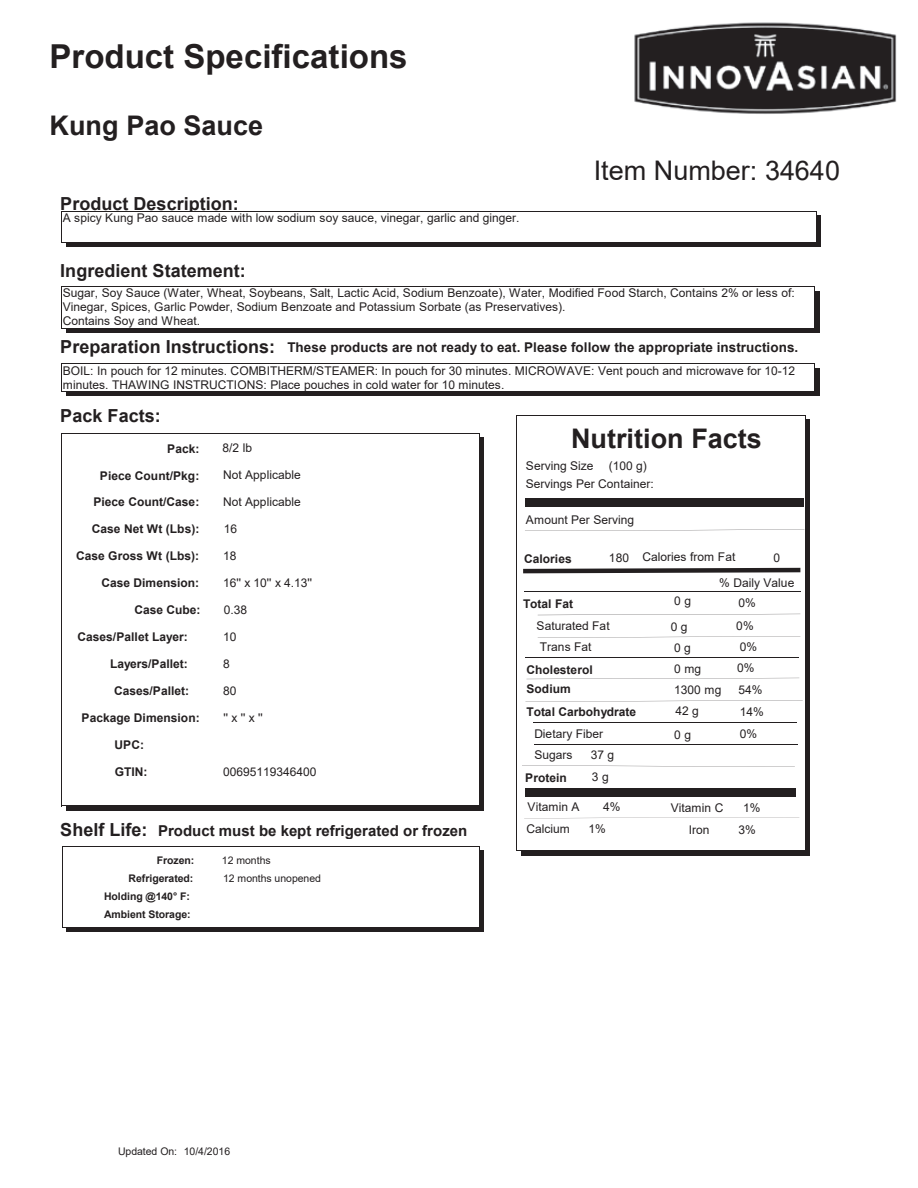
<style>
.page{position:relative;width:918px;height:1188px;background:#fff}
.page>*{position:absolute;margin:0;border:0;box-sizing:border-box;transform-origin:0 0}
.t1{font:700 33px "Arial";color:#231f20}
.t2{font:700 27px "Arial";color:#231f20}
.t3{font:27px "Arial";color:#231f20}
.t4{font:700 18px "Arial";color:#231f20}
.t5{font:700 15px "Arial";color:#231f20}
.t6{font:700 13.5px "Arial";letter-spacing:.005em;color:#231f20}
.t7{font:12px/13.8px "Arial";color:#231f20}
.t8{font:700 12px "Arial";color:#231f20}
.t9{font:700 10.5px "Arial";letter-spacing:-.005em;color:#231f20}
.t10{font:10.5px "Arial";color:#231f20}
</style>
<div class="page">
<hr style="left:62px;top:286px;width:753px;height:1px;background:#231f20">
<hr style="left:815px;top:286px;width:1px;height:42px;background:#231f20">
<hr style="left:62px;top:328px;width:753px;height:1px;background:#231f20">
<hr style="left:62px;top:286px;width:1px;height:42px;background:#231f20">
<hr style="left:66px;top:328px;width:753px;height:2px;background:#231f20">
<hr style="left:66px;top:330px;width:753px;height:2px;background:#231f20">
<hr style="left:817px;top:291px;width:2px;height:37px;background:#231f20">
<hr style="left:815px;top:291px;width:2px;height:37px;background:#231f20">
<hr style="left:62px;top:211px;width:754px;height:1px;background:#231f20">
<hr style="left:816px;top:211px;width:1px;height:32px;background:#231f20">
<hr style="left:62px;top:243px;width:754px;height:1px;background:#231f20">
<hr style="left:62px;top:211px;width:1px;height:32px;background:#231f20">
<hr style="left:66px;top:243px;width:754px;height:2px;background:#231f20">
<hr style="left:66px;top:245px;width:754px;height:2px;background:#231f20">
<hr style="left:818px;top:216px;width:2px;height:27px;background:#231f20">
<hr style="left:816px;top:216px;width:2px;height:27px;background:#231f20">
<hr style="left:62px;top:364px;width:753px;height:1px;background:#231f20">
<hr style="left:66px;top:391px;width:753px;height:3px;background:#231f20">
<hr style="left:66px;top:394px;width:753px;height:2px;background:#231f20">
<svg style="left:817px;top:368px;width:2px;height:23px"></svg>
<hr style="left:815px;top:368px;width:2px;height:24px;background:#231f20">
<hr style="left:62px;top:846px;width:418px;height:1px;background:#231f20">
<hr style="left:480px;top:846px;width:1px;height:81px;background:#231f20">
<hr style="left:62px;top:927px;width:418px;height:1px;background:#231f20">
<hr style="left:62px;top:846px;width:1px;height:81px;background:#231f20">
<hr style="left:66px;top:927px;width:418px;height:2px;background:#231f20">
<hr style="left:66px;top:929px;width:418px;height:3px;background:#231f20">
<hr style="left:482px;top:851px;width:2px;height:76px;background:#231f20">
<hr style="left:480px;top:851px;width:2px;height:76px;background:#231f20">
<hr style="left:62px;top:433px;width:417px;height:1px;background:#231f20">
<hr style="left:479px;top:433px;width:1px;height:373px;background:#231f20">
<hr style="left:62px;top:806px;width:417px;height:1px;background:#231f20">
<hr style="left:62px;top:433px;width:1px;height:373px;background:#231f20">
<hr style="left:66px;top:806px;width:417px;height:2px;background:#231f20">
<hr style="left:66px;top:808px;width:417px;height:2px;background:#231f20">
<hr style="left:481px;top:437px;width:2px;height:369px;background:#231f20">
<hr style="left:479px;top:437px;width:2px;height:369px;background:#231f20">
<hr style="left:516px;top:415px;width:289px;height:1px;background:#231f20">
<hr style="left:805px;top:415px;width:1px;height:436px;background:#231f20">
<hr style="left:516px;top:851px;width:289px;height:1px;background:#231f20">
<hr style="left:516px;top:415px;width:1px;height:436px;background:#231f20">
<hr style="left:521px;top:851px;width:289px;height:2px;background:#231f20">
<hr style="left:521px;top:853px;width:289px;height:2px;background:#231f20">
<hr style="left:807px;top:420px;width:3px;height:431px;background:#231f20">
<hr style="left:805px;top:420px;width:2px;height:431px;background:#231f20">
<div style="left:525px;top:498px;width:278px;height:9px;background:#231f20"></div>
<svg style="left:525px;top:529px;width:280px;height:2px"></svg>
<svg style="left:523px;top:568px;width:277px;height:5px"></svg>
<hr style="left:524px;top:591px;width:276px;height:1px;background:#231f20">
<svg style="left:538px;top:614px;width:262px;height:1px"></svg>
<hr style="left:525px;top:658px;width:274px;height:1px;background:#231f20">
<svg style="left:527px;top:678px;width:272px;height:1px"></svg>
<svg style="left:525px;top:700px;width:278px;height:2px"></svg>
<hr style="left:533px;top:723px;width:264px;height:1px;background:#231f20">
<hr style="left:534px;top:744px;width:264px;height:1px;background:#231f20">
<svg style="left:522px;top:765px;width:273px;height:2px"></svg>
<div style="left:525px;top:788px;width:271px;height:9px;background:#231f20"></div>
<svg style="left:576px;top:817px;width:223px;height:1px"></svg>
<svg style="left:538px;top:636px;width:262px;height:2px"></svg>
<img style="left:634px;top:22px;width:263px;height:92px">
<h1 class="t1" style="left:49px;top:33px;width:360px">Product Specifications</h1>
<h2 class="t2" style="left:50px;top:106px;width:215px">Kung Pao Sauce</h2>
<h3 class="t4" style="left:60px;top:191px;width:180px">Product Description:</h3>
<p class="t7" style="left:63px;top:211px;width:458px">A spicy Kung Pao sauce made with low sodium soy sauce, vinegar, garlic and ginger.</p>
<h2 class="t3" style="left:594px;top:151px;width:248px">Item Number: 34640</h2>
<h3 class="t4" style="left:60px;top:258px;width:187px">Ingredient Statement:</h3>
<p class="t7" style="left:63px;top:286px;width:733px">Sugar, Soy Sauce (Water, Wheat, Soybeans, Salt, Lactic Acid, Sodium Benzoate), Water, Modified Food Starch, Contains 2% or less of:<br>Vinegar, Spices, Garlic Powder, Sodium Benzoate and Potassium Sorbate (as Preservatives).<br>Contains Soy and Wheat.</p>
<h3 class="t4" style="left:60px;top:334px;width:216px">Preparation Instructions:</h3>
<p class="t7" style="left:63px;top:364px;width:734px">BOIL: In pouch for 12 minutes. COMBITHERM/STEAMER: In pouch for 30 minutes. MICROWAVE: Vent pouch and microwave for 10-12 minutes. THAWING INSTRUCTIONS: Place pouches in cold water for 10 minutes.</p>
<p class="t6" style="left:287px;top:338px;width:512px">These products are not ready to eat. Please follow the appropriate instructions.</p>
<h3 class="t4" style="left:60px;top:403px;width:102px">Pack Facts:</h3>
<p class="t8" style="left:167px;top:440px;width:34px">Pack:</p>
<p class="t7" style="left:223px;top:441px;width:31px">8/2 lb</p>
<p class="t8" style="left:100px;top:467px;width:101px">Piece Count/Pkg:</p>
<p class="t7" style="left:223px;top:468px;width:79px">Not Applicable</p>
<p class="t8" style="left:93px;top:494px;width:107px">Piece Count/Case:</p>
<p class="t7" style="left:223px;top:495px;width:79px">Not Applicable</p>
<p class="t8" style="left:92px;top:521px;width:109px">Case Net Wt (Lbs):</p>
<p class="t7" style="left:224px;top:522px;width:15px">16</p>
<p class="t8" style="left:76px;top:548px;width:124px">Case Gross Wt (Lbs):</p>
<p class="t7" style="left:223px;top:549px;width:15px">18</p>
<p class="t8" style="left:101px;top:575px;width:99px">Case Dimension:</p>
<p class="t7" style="left:223px;top:576px;width:91px">16'' x 10'' x 4.13''</p>
<p class="t8" style="left:134px;top:602px;width:68px">Case Cube:</p>
<p class="t7" style="left:224px;top:603px;width:25px">0.38</p>
<p class="t8" style="left:78px;top:629px;width:112px">Cases/Pallet Layer:</p>
<p class="t7" style="left:223px;top:630px;width:15px">10</p>
<p class="t8" style="left:110px;top:656px;width:79px">Layers/Pallet:</p>
<p class="t7" style="left:223px;top:657px;width:8px">8</p>
<p class="t8" style="left:114px;top:682px;width:77px">Cases/Pallet:</p>
<p class="t7" style="left:223px;top:684px;width:15px">80</p>
<p class="t8" style="left:82px;top:709px;width:120px">Package Dimension:</p>
<p class="t7" style="left:224px;top:711px;width:41px">'' x '' x ''</p>
<p class="t8" style="left:115px;top:736px;width:31px">UPC:</p>
<p class="t8" style="left:115px;top:763px;width:34px">GTIN:</p>
<p class="t7" style="left:223px;top:765px;width:95px">00695119346400</p>
<h3 class="t4" style="left:60px;top:817px;width:89px">Shelf Life:</h3>
<p class="t5" style="left:158px;top:821px;width:311px">Product must be kept refrigerated or frozen</p>
<p class="t9" style="left:157px;top:853px;width:39px">Frozen:</p>
<p class="t10" style="left:222px;top:853px;width:50px">12 months</p>
<p class="t9" style="left:129px;top:871px;width:66px">Refrigerated:</p>
<p class="t10" style="left:223px;top:871px;width:99px">12 months unopened</p>
<p class="t9" style="left:104px;top:889px;width:87px">Holding @140° F:</p>
<p class="t9" style="left:104px;top:907px;width:88px">Ambient Storage:</p>
<h2 class="t2" style="left:571px;top:420px;width:192px">Nutrition Facts</h2>
<p class="t7" style="left:526px;top:459px;width:69px">Serving Size</p>
<p class="t7" style="left:526px;top:457px;width:130px;line-height:17.9px;text-indent:83px">(100 g)<br>Servings Per Container:</p>
<p class="t7" style="left:526px;top:513px;width:110px">Amount Per Serving</p>
<p class="t8" style="left:524px;top:550px;width:49px">Calories</p>
<p class="t7" style="left:609px;top:550px;width:128px">180 Calories from Fat</p>
<p class="t7" style="left:719px;top:546px;width:77px;line-height:24.6px;text-indent:54px">0<br>% Daily Value</p>
<p class="t8" style="left:523px;top:595px;width:52px">Total Fat</p>
<p class="t7" style="left:674px;top:594px;width:18px">0 g</p>
<p class="t7" style="left:739px;top:596px;width:19px">0%</p>
<p class="t7" style="left:537px;top:619px;width:75px">Saturated Fat</p>
<p class="t7" style="left:671px;top:620px;width:18px">0 g</p>
<p class="t7" style="left:736px;top:619px;width:19px">0%</p>
<p class="t8" style="left:526px;top:661px;width:68px">Cholesterol</p>
<p class="t7" style="left:674px;top:661px;width:29px">0 mg</p>
<p class="t8" style="left:526px;top:680px;width:46px">Sodium</p>
<p class="t7" style="left:674px;top:683px;width:49px">1300 mg</p>
<p class="t7" style="left:540px;top:640px;width:53px">Trans Fat</p>
<p class="t7" style="left:674px;top:641px;width:18px">0 g</p>
<p class="t7" style="left:740px;top:640px;width:19px">0%</p>
<p class="t7" style="left:737px;top:657px;width:27px;line-height:21.9px">0%<br>54%</p>
<p class="t8" style="left:526px;top:704px;width:111px">Total Carbohydrate</p>
<p class="t7" style="left:675px;top:704px;width:25px">42 g</p>
<p class="t7" style="left:740px;top:705px;width:26px">14%</p>
<p class="t7" style="left:534px;top:726px;width:70px">Dietary Fiber</p>
<p class="t7" style="left:674px;top:728px;width:18px">0 g</p>
<p class="t7" style="left:740px;top:726px;width:19px">0%</p>
<p class="t7" style="left:534px;top:748px;width:40px">Sugars</p>
<p class="t7" style="left:591px;top:748px;width:25px">37 g</p>
<p class="t8" style="left:525px;top:769px;width:43px">Protein</p>
<p class="t7" style="left:592px;top:770px;width:18px">3 g</p>
<p class="t7" style="left:528px;top:799px;width:53px">Vitamin A</p>
<p class="t7" style="left:603px;top:799px;width:19px">4%</p>
<p class="t7" style="left:671px;top:800px;width:54px">Vitamin C</p>
<p class="t7" style="left:743px;top:801px;width:19px">1%</p>
<p class="t7" style="left:526px;top:822px;width:45px">Calcium</p>
<p class="t7" style="left:589px;top:822px;width:19px">1%</p>
<p class="t7" style="left:689px;top:823px;width:22px">Iron</p>
<p class="t7" style="left:739px;top:823px;width:19px">3%</p>
<p class="t10" style="left:118px;top:1144px;width:114px">Updated On: 10/4/2016</p>
</div>
